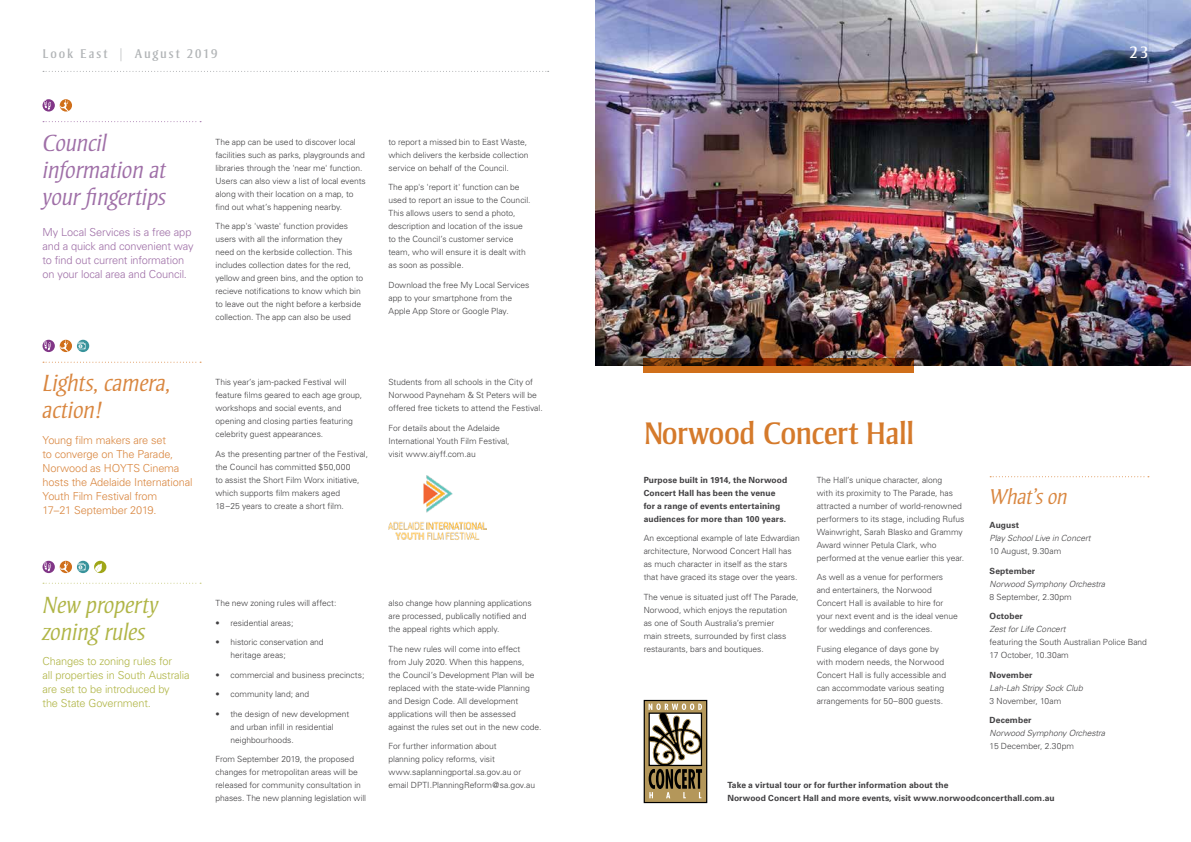
<style>
.page{position:relative;width:1191px;height:842px;background:#fff}
.page>*{position:absolute;margin:0;border:0;box-sizing:border-box;transform-origin:0 0}
.t1{font:32px "Strayhorn";letter-spacing:-.025em;color:#d57a2b}
.t2{font:italic 300 24px/27px "Strayhorn";letter-spacing:-.015em;color:#9f6fa7}
.t3{font:italic 300 24px/27px "Strayhorn";letter-spacing:-.015em;color:#b0b546}
.t4{font:italic 300 24px/27px "Strayhorn";letter-spacing:-.01em;color:#d9863f}
.t5{font:italic 300 22px "Strayhorn";letter-spacing:-.02em;color:#d9863f}
.t6{font:17px "Strayhorn";color:#fff}
.t7{font:13px "Strayhorn";letter-spacing:.15em;color:#b1b4b6}
.t8{font:300 11px/14px "Univers";letter-spacing:-.015em;color:#d9863f}
.t9{font:300 11px/14px "Univers";letter-spacing:-.015em;color:#9f6fa7}
.t10{font:300 11px/14px "Univers";letter-spacing:-.015em;color:#b0b546}
.t11{font:300 8.5px/13px "Univers";letter-spacing:-.005em;color:#414042}
.t12{font:700 8.5px/13px "Univers";letter-spacing:.01em;color:#414042}
.t13{font:italic 300 8.5px "Univers";letter-spacing:-.005em;color:#414042}
</style>
<div class="page">
<svg style="left:43px;top:71px;width:506px;height:1px"></svg>
<img style="left:595px;top:0;width:596px;height:366px">
<img style="left:388px;top:475px;width:99px;height:65px">
<svg style="left:43px;top:121px;width:158px;height:1px"></svg>
<svg style="left:43px;top:99px;width:12px;height:13px"></svg>
<svg style="left:44px;top:100px;width:7px;height:10px"></svg>
<svg style="left:60px;top:100px;width:11px;height:12px"></svg>
<svg style="left:43px;top:362px;width:158px;height:1px"></svg>
<div style="left:43px;top:340px;width:12px;height:12px;background:#813687;border-radius:50%"></div>
<svg style="left:44px;top:340px;width:7px;height:11px"></svg>
<svg style="left:60px;top:340px;width:11px;height:12px"></svg>
<svg style="left:77px;top:340px;width:12px;height:12px"></svg>
<svg style="left:77px;top:342px;width:8px;height:7px"></svg>
<svg style="left:43px;top:583px;width:158px;height:1px"></svg>
<div style="left:43px;top:561px;width:12px;height:12px;background:#813687;border-radius:50%"></div>
<svg style="left:44px;top:561px;width:7px;height:11px"></svg>
<svg style="left:60px;top:561px;width:11px;height:12px"></svg>
<svg style="left:77px;top:561px;width:12px;height:12px"></svg>
<svg style="left:77px;top:563px;width:8px;height:7px"></svg>
<div style="left:94px;top:561px;width:12px;height:12px;background:#9fa617;border-radius:50%"></div>
<svg style="left:94px;top:564px;width:8px;height:9px"></svg>
<svg style="left:643px;top:358px;width:271px;height:14px;background:#89450f"></svg>
<div style="left:644px;top:700px;width:62px;height:102px;background:#b4975a"></div>
<div style="left:643px;top:700px;width:64px;height:103px;border:1px solid #000"></div>
<svg style="left:648px;top:703px;width:55px;height:95px"></svg>
<svg style="left:990px;top:476px;width:159px;height:1px"></svg>
<h3 class="t7" style="left:43px;top:46px;width:176px">Look East | August 2019</h3>
<h2 class="t2" style="left:43px;top:130px;width:125px">Council information at your fingertips</h2>
<p class="t11" style="left:215px;top:135px;width:152px">The app can be used to discover local facilities such as parks, playgrounds and libraries through the 'near me' function.<br>Users can also view a list of local events along with their location on a map, to find out what’s happening nearby.</p>
<p class="t11" style="left:215px;top:220px;width:149px">The app's 'waste' function provides users with all the information they need on the kerbside collection. This includes collection dates for the red, yellow and green bins, and the option to recieve notifications to know which bin to leave out the night before a kerbside collection. The app can also be used</p>
<p class="t9" style="left:43px;top:225px;width:153px">My Local Services is a free app and a quick and convenient way to find out current information on your local area and Council.</p>
<h2 class="t4" style="left:43px;top:370px;width:129px">Lights, camera, action!</h2>
<p class="t11" style="left:215px;top:376px;width:148px">This year’s jam-packed Festival will feature films geared to each age group, workshops and social events, and opening and closing parties featuring celebrity guest appearances.</p>
<p class="t11" style="left:215px;top:447px;width:154px">As the presenting partner of the Festival, the Council has committed $50,000<br>to assist the Short Film Worx initiative, which supports film makers aged<br>18–25 years to create a short film.</p>
<p class="t8" style="left:43px;top:433px;width:151px">Young film makers are set<br>to converge on The Parade,<br>Norwood as HOYTS Cinema hosts the Adelaide International<br>Youth Film Festival from<br>17–21 September 2019.</p>
<p class="t11" style="left:388px;top:135px;width:142px">to report a missed bin to East Waste, which delivers the kerbside collection service on behalf of the Council.</p>
<p class="t11" style="left:388px;top:181px;width:144px">The app's 'report it' function can be used to report an issue to the Council.<br>This allows users to send a photo, description and location of the issue to the Council’s customer service team, who will ensure it is dealt with as soon as possible.</p>
<p class="t11" style="left:388px;top:278px;width:142px">Download the free My Local Services app to your smartphone from the<br>Apple App Store or Google Play.</p>
<p class="t11" style="left:388px;top:376px;width:156px">Students from all schools in the City of<br>Norwood Payneham &amp; St Peters will be offered free tickets to attend the Festival.</p>
<p class="t11" style="left:388px;top:421px;width:123px">For details about the Adelaide<br>International Youth Film Festival, visit www.aiyff.com.au</p>
<h2 class="t3" style="left:43px;top:591px;width:117px">New property zoning rules</h2>
<p class="t11" style="left:215px;top:597px;width:122px">The new zoning rules will affect:</p>
<p class="t11" style="left:215px;top:616px;width:79px">• residential areas;</p>
<p class="t11" style="left:230px;top:636px;width:95px;text-indent:-15px">• historic conservation and heritage areas;</p>
<p class="t11" style="left:215px;top:668px;width:150px">• commercial and business precincts;</p>
<p class="t11" style="left:215px;top:688px;width:95px">• community land; and</p>
<p class="t11" style="left:230px;top:707px;width:120px;text-indent:-15px">• the design of new development and urban infill in residential neighbourhoods.</p>
<p class="t11" style="left:215px;top:753px;width:152px">From September 2019, the proposed changes for metropolitan areas will be released for community consultation in phases. The new planning legislation will</p>
<p class="t10" style="left:43px;top:654px;width:149px">Changes to zoning rules for<br>all properties in South Australia are set to be introduced by<br>the State Government.</p>
<p class="t11" style="left:388px;top:597px;width:145px">also change how planning applications are processed, publically notified and the appeal rights which apply.</p>
<p class="t11" style="left:388px;top:642px;width:154px">The new rules will come into effect<br>from July 2020. When this happens,<br>the Council’s Development Plan will be replaced with the state-wide Planning and Design Code. All development applications will then be assessed against the rules set out in the new code.</p>
<p class="t11" style="left:388px;top:740px;width:148px">For further information about<br>planning policy reforms, visit www.saplanningportal.sa.gov.au or email DPTI.PlanningReform@sa.gov.au</p>
<h3 class="t6" style="left:1129px;top:42px;width:21px">23</h3>
<h1 class="t1" style="left:643px;top:415px;width:272px">Norwood Concert Hall</h1>
<p class="t12" style="left:643px;top:473px;width:145px">Purpose built in 1914, the Norwood Concert Hall has been the venue for a range of events entertaining audiences for more than 100 years.</p>
<p class="t11" style="left:643px;top:532px;width:158px">An exceptional example of late Edwardian architecture, Norwood Concert Hall has as much character in itself as the stars that have graced its stage over the years.</p>
<p class="t11" style="left:643px;top:590px;width:156px">The venue is situated just off The Parade, Norwood, which enjoys the reputation<br>as one of South Australia’s premier<br>main streets, surrounded by first class restaurants, bars and boutiques.</p>
<p class="t11" style="left:816px;top:473px;width:149px">The Hall’s unique character, along<br>with its proximity to The Parade, has attracted a number of world-renowned performers to its stage, including Rufus Wainwright, Sarah Blasko and Grammy Award winner Petula Clark, who performed at the venue earlier this year.</p>
<p class="t11" style="left:816px;top:571px;width:143px">As well as a venue for performers and entertainers, the Norwood Concert Hall is available to hire for your next event and is the ideal venue for weddings and conferences.</p>
<p class="t11" style="left:816px;top:642px;width:131px">Fusing elegance of days gone by with modern needs, the Norwood<br>Concert Hall is fully accessible and can accommodate various seating arrangements for 50–800 guests.</p>
<h3 class="t5" style="left:989px;top:484px;width:80px">What’s on</h3>
<p class="t12" style="left:989px;top:519px;width:31px">August</p>
<p class="t13" style="left:989px;top:533px;width:102px">Play School Live in Concert</p>
<p class="t11" style="left:989px;top:545px;width:73px">10 August, 9.30am</p>
<p class="t12" style="left:989px;top:564px;width:47px">September</p>
<p class="t13" style="left:989px;top:579px;width:117px">Norwood Symphony Orchestra</p>
<p class="t11" style="left:989px;top:590px;width:84px">8 September, 2.30pm</p>
<p class="t12" style="left:989px;top:610px;width:35px">October</p>
<p class="t13" style="left:989px;top:624px;width:77px">Zest for Life Concert</p>
<p class="t11" style="left:989px;top:636px;width:159px">featuring the South Australian Police Band<br>17 October, 10.30am</p>
<p class="t12" style="left:989px;top:668px;width:44px">November</p>
<p class="t13" style="left:989px;top:683px;width:95px">Lah-Lah Stripy Sock Club</p>
<p class="t11" style="left:989px;top:694px;width:73px">3 November, 10am</p>
<p class="t12" style="left:989px;top:714px;width:43px">December</p>
<p class="t13" style="left:989px;top:728px;width:117px">Norwood Symphony Orchestra</p>
<p class="t11" style="left:989px;top:740px;width:86px">15 December, 2.30pm</p>
<p class="t12" style="left:727px;top:779px;width:329px">Take a virtual tour or for further information about the<br>Norwood Concert Hall and more events, visit www.norwoodconcerthall.com.au</p>
</div>
